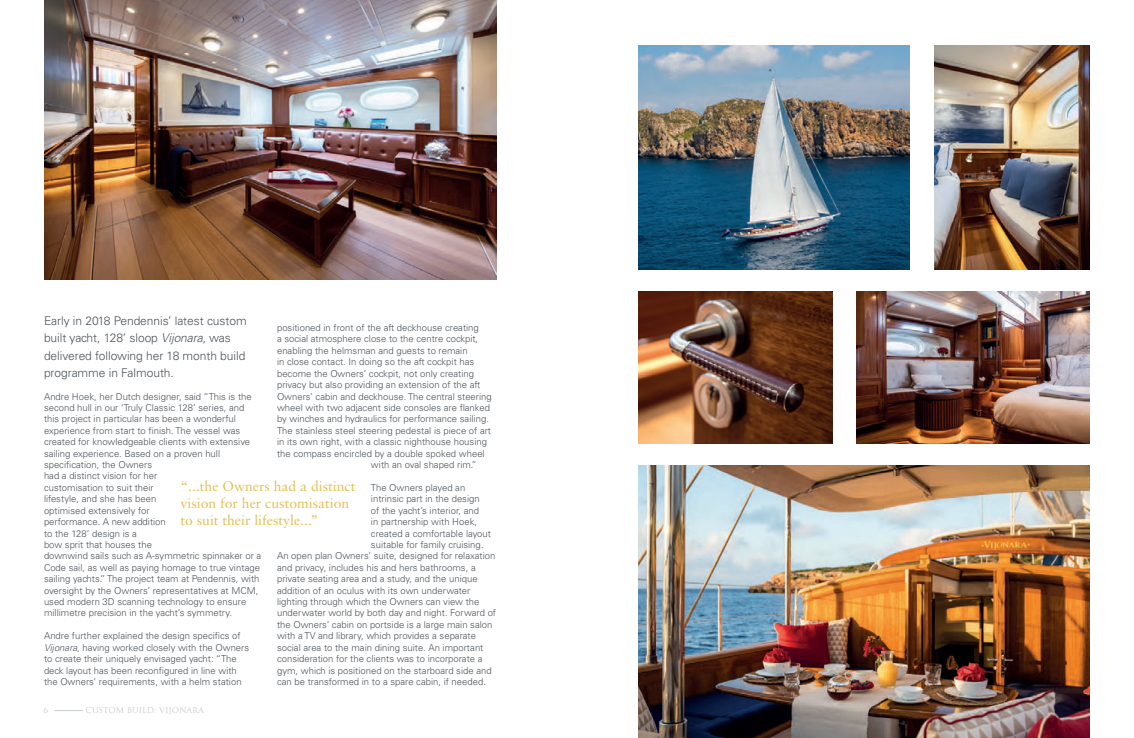
<style>
.page{position:relative;width:1134px;height:738px;background:#fff}
.page>*{position:absolute;margin:0;border:0;box-sizing:border-box;transform-origin:0 0}
.t1{font:14px/17.1px "Sabon LT Std";color:#e4bf52}
.t2{font:300 12px/17.1px "Univers LT Std";letter-spacing:-.005em;color:#4d545a}
.t3{font:300 9.5px/11.4px "Univers LT Std";color:#4d545a}
.t4{font:8px "Trajan Pro 3";letter-spacing:-.005em;color:#c6cbcf}
.s1{font-style:italic}
</style>
<div class="page">
<img style="left:638px;top:465px;width:452px;height:272px">
<img style="left:638px;top:46px;width:272px;height:224px">
<img style="left:935px;top:46px;width:155px;height:224px">
<img style="left:44px;top:0;width:452px;height:279px">
<img style="left:857px;top:292px;width:233px;height:151px">
<img style="left:638px;top:292px;width:194px;height:151px">
<p class="t2" style="left:44px;top:312px;width:204px">Early in 2018 Pendennis’ latest custom built yacht, 128’ sloop <span class="s1">Vijonara</span>, was delivered following her 18 month build programme in Falmouth.</p>
<p class="t3" style="left:44px;top:390px;width:219px">Andre Hoek, her Dutch designer, said “This is the second hull in our ‘Truly Classic 128’ series, and this project in particular has been a wonderful experience from start to finish. The vessel was created for knowledgeable clients with extensive sailing experience. Based on a proven hull specification, the Owners<br>had a distinct vision for her<br>customisation to suit their<br>lifestyle, and she has been<br>optimised extensively for<br>performance. A new addition<br>to the 128’ design is a<br>bow sprit that houses the<br>downwind sails such as A-symmetric spinnaker or a Code sail, as well as paying homage to true vintage sailing yachts.” The project team at Pendennis, with oversight by the Owners’ representatives at MCM, used modern 3D scanning technology to ensure millimetre precision in the yacht’s symmetry.</p>
<p class="t3" style="left:44px;top:629px;width:207px">Andre further explained the design specifics of <span class="s1">Vijonara</span>, having worked closely with the Owners to create their uniquely envisaged yacht: “The deck layout has been reconfigured in line with the Owners’ requirements, with a helm station</p>
<p class="t3" style="left:277px;top:322px;width:203px">positioned in front of the aft deckhouse creating</p>
<p class="t3" style="left:277px;top:333px;width:203px">a social atmosphere close to the centre cockpit,</p>
<p class="t3" style="left:277px;top:344px;width:192px">enabling the helmsman and guests to remain</p>
<p class="t3" style="left:277px;top:356px;width:199px">in close contact. In doing so the aft cockpit has</p>
<p class="t3" style="left:277px;top:367px;width:198px">become the Owners’ cockpit, not only creating</p>
<p class="t3" style="left:277px;top:379px;width:205px">privacy but also providing an extension of the aft</p>
<p class="t3" style="left:277px;top:390px;width:216px">Owners’ cabin and deckhouse. The central steering</p>
<p class="t3" style="left:277px;top:401px;width:214px">wheel with two adjacent side consoles are flanked</p>
<p class="t3" style="left:277px;top:413px;width:214px">by winches and hydraulics for performance sailing.</p>
<p class="t3" style="left:277px;top:424px;width:215px">The stainless steel steering pedestal is piece of art</p>
<p class="t3" style="left:277px;top:436px;width:211px">in its own right, with a classic nighthouse housing</p>
<p class="t3" style="left:277px;top:447px;width:209px">the compass encircled by a double spoked wheel</p>
<p class="t3" style="left:371px;top:458px;width:107px">with an oval shaped rim.”</p>
<p class="t3" style="left:371px;top:481px;width:96px">The Owners played an</p>
<p class="t3" style="left:371px;top:493px;width:110px">intrinsic part in the design</p>
<p class="t3" style="left:371px;top:504px;width:110px">of the yacht’s interior, and</p>
<p class="t3" style="left:371px;top:515px;width:108px">in partnership with Hoek,</p>
<p class="t3" style="left:371px;top:527px;width:121px">created a comfortable layout</p>
<p class="t3" style="left:371px;top:538px;width:114px">suitable for family cruising.</p>
<p class="t3" style="left:277px;top:550px;width:220px">An open plan Owners’ suite, designed for relaxation</p>
<p class="t3" style="left:277px;top:561px;width:200px">and privacy, includes his and hers bathrooms, a</p>
<p class="t3" style="left:277px;top:572px;width:202px">private seating area and a study, and the unique</p>
<p class="t3" style="left:277px;top:584px;width:195px">addition of an oculus with its own underwater</p>
<p class="t3" style="left:277px;top:595px;width:204px">lighting through which the Owners can view the</p>
<p class="t3" style="left:277px;top:607px;width:221px">underwater world by both day and night. Forward of</p>
<p class="t3" style="left:277px;top:618px;width:217px">the Owners’ cabin on portside is a large main salon</p>
<p class="t3" style="left:277px;top:629px;width:200px">with a TV and library, which provides a separate</p>
<p class="t3" style="left:277px;top:641px;width:208px">social area to the main dining suite. An important</p>
<p class="t3" style="left:277px;top:652px;width:207px">consideration for the clients was to incorporate a</p>
<p class="t3" style="left:277px;top:664px;width:216px">gym, which is positioned on the starboard side and</p>
<p class="t3" style="left:277px;top:675px;width:210px">can be transformed in to a spare cabin, if needed.</p>
<h1 class="t1" style="left:180px;top:477px;width:177px">“...the Owners had a distinct vision for her customisation to suit their lifestyle...”</h1>
<p class="t4" style="left:43px;top:704px;width:6px">6</p>
<p class="t4" style="left:86px;top:704px;width:120px">CUSTOM BUILD: VIJONARA</p>
</div>
